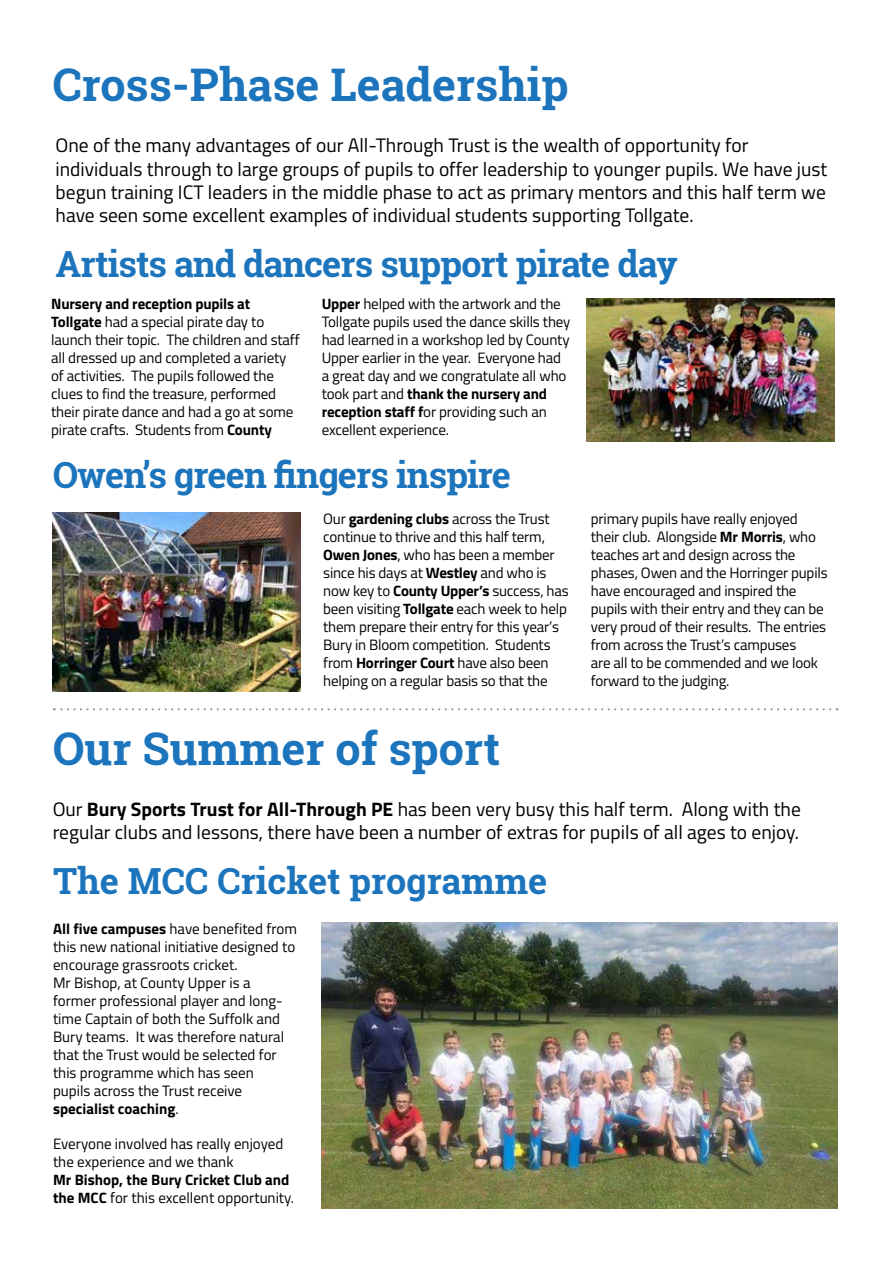
<style>
.page{position:relative;width:893px;height:1263px;background:#fff}
.page>*{position:absolute;margin:0;border:0;box-sizing:border-box;transform-origin:0 0}
.t1{font:700 45px "Roboto Slab";color:#1c75bc}
.t2{font:700 36px "Roboto Slab";letter-spacing:-.025em;color:#1c75bc}
.t3{font:700 36px "Roboto Slab";color:#1c75bc}
.t4{font:19.5px/23.4px "Titillium";color:#000}
.t5{font:15px/18px "Titillium";letter-spacing:-.01em;color:#000}
.t6{font:700 15px/18px "Titillium";color:#000}
.s1{font-weight:700}
.s2{font-weight:400}
</style>
<div class="page">
<img style="left:53px;top:512px;width:248px;height:180px">
<img style="left:586px;top:298px;width:248px;height:143px">
<img style="left:322px;top:922px;width:516px;height:287px">
<svg style="left:54px;top:708px;width:776px;height:2px"></svg>
<h1 class="t1" style="left:53px;top:54px;width:517px">Cross-Phase Leadership</h1>
<p class="t4" style="left:56px;top:133px;width:773px">One of the many advantages of our All-Through Trust is the wealth of opportunity for individuals through to large groups of pupils to offer leadership to younger pupils. We have just begun training ICT leaders in the middle phase to act as primary mentors and this half term we have seen some excellent examples of individual students supporting Tollgate.</p>
<h2 class="t2" style="left:56px;top:240px;width:624px">Artists and dancers support pirate day</h2>
<p class="t5" style="left:51px;top:294px;width:250px"><span class="s1">Nursery and reception pupils at Tollgate</span> had a special pirate day to launch their topic. The children and staff all dressed up and completed a variety of activities. The pupils followed the clues to find the treasure, performed their pirate dance and had a go at some pirate crafts. Students from <span class="s1">County</span></p>
<p class="t5" style="left:322px;top:294px;width:250px"><span class="s1">Upper</span> helped with the artwork and the Tollgate pupils used the dance skills they had learned in a workshop led by County Upper earlier in the year. Everyone had a great day and we congratulate all who took part and <span class="s1">thank the nursery and reception staff f</span>or providing such an excellent experience.</p>
<h2 class="t2" style="left:53px;top:450px;width:460px">Owen’s green fingers inspire</h2>
<p class="t5" style="left:323px;top:509px;width:247px">Our <span class="s1">gardening clubs</span> across the Trust continue to thrive and this half term, <span class="s1">Owen Jones</span>, who has been a member since his days at <span class="s1">Westley</span> and who is now key to <span class="s1">County Upper’s</span> success, has been visiting <span class="s1">Tollgate</span> each week to help them prepare their entry for this year’s Bury in Bloom competition. Students from <span class="s1">Horringer Court</span> have also been helping on a regular basis so that the</p>
<p class="t5" style="left:591px;top:509px;width:238px">primary pupils have really enjoyed their club. Alongside <span class="s1">Mr Morris</span>, who teaches art and design across the phases, Owen and the Horringer pupils have encouraged and inspired the pupils with their entry and they can be very proud of their results. The entries from across the Trust’s campuses<br>are all to be commended and we look forward to the judging.</p>
<h1 class="t1" style="left:53px;top:717px;width:449px">Our Summer of sport</h1>
<h3 class="t4" style="left:53px;top:796px;width:750px">Our <span class="s1">Bury Sports Trust for All-Through PE</span> has been very busy this half term. Along with the regular clubs and lessons, there have been a number of extras for pupils of all ages to enjoy.</h3>
<h2 class="t3" style="left:53px;top:856px;width:496px">The MCC Cricket programme</h2>
<p class="t5" style="left:53px;top:918px;width:245px"><span class="s1">All five campuses</span> have benefited from this new national initiative designed to encourage grassroots cricket.<br>Mr Bishop, at County Upper is a former professional player and long&shy;time Captain of both the Suffolk and Bury teams. It was therefore natural that the Trust would be selected for this programme which has seen<br>pupils across the Trust receive <span class="s1">specialist coaching</span>.</p>
<p class="t5" style="left:53px;top:1133px;width:232px">Everyone involved has really enjoyed the experience and we thank</p>
<p class="t6" style="left:53px;top:1169px;width:243px">Mr Bishop, the Bury Cricket Club and the MCC <span class="s2">for this excellent opportunity.</span></p>
</div>
